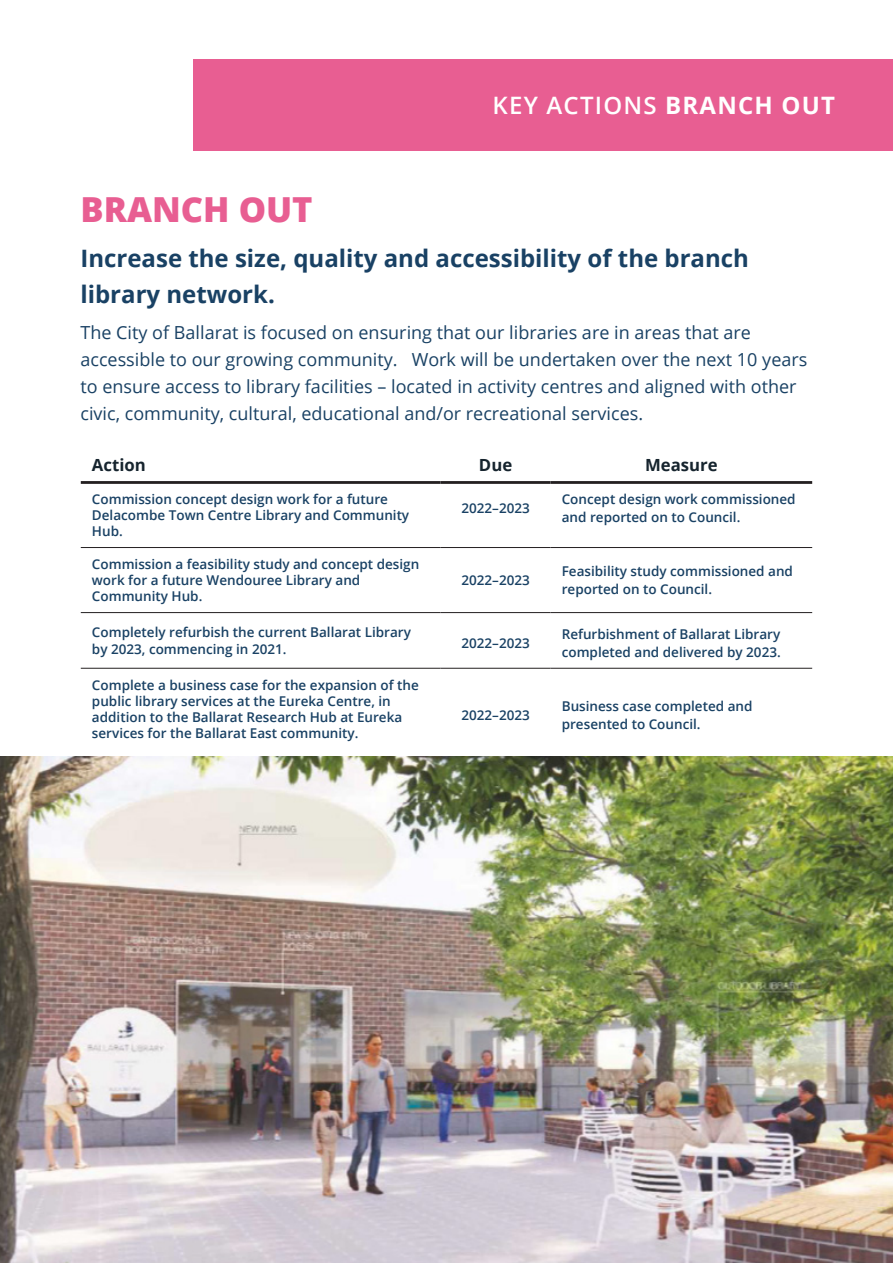
<style>
.page{position:relative;width:893px;height:1263px;background:#fff}
.page>*{position:absolute;margin:0;border:0;box-sizing:border-box;transform-origin:0 0}
.Body_Text{font:800 34.5px "Open Sans";color:#e85e92}
.Body_Text-2{font:700 24px/36px "Open Sans";color:#194164}
.Chapter_Title_-_Alig{font:600 24px "Open Sans";letter-spacing:.05em;color:#fff}
.Body_Text-3{font:18px/27px "Open Sans";color:#194164}
.Content___Center{font:700 16.8px "Open Sans";color:#16242e}
.Content___Left{font:700 16.8px "Open Sans";color:#16242e}
.Content___Left-2{font:600 13.5px/16.2px "Open Sans";color:#194164}
.Byline_Title_-_Align{font:600 13.5px/18px "Open Sans";color:#194164}
.s1{font-weight:700}
</style>
<div class="page">
<div style="left:194px;top:59px;width:699px;height:92px;background:#e85e92"></div>
<hr style="left:81px;top:481px;width:360px;height:3px;background:#231f20">
<hr style="left:441px;top:481px;width:110px;height:3px;background:#231f20">
<hr style="left:551px;top:481px;width:261px;height:3px;background:#231f20">
<hr style="left:81px;top:547px;width:360px;height:1px;background:#231f20">
<hr style="left:441px;top:547px;width:110px;height:1px;background:#231f20">
<hr style="left:551px;top:547px;width:261px;height:1px;background:#231f20">
<hr style="left:81px;top:612px;width:360px;height:1px;background:#231f20">
<hr style="left:441px;top:612px;width:110px;height:1px;background:#231f20">
<hr style="left:551px;top:612px;width:261px;height:1px;background:#231f20">
<hr style="left:81px;top:668px;width:360px;height:1px;background:#231f20">
<hr style="left:441px;top:668px;width:110px;height:1px;background:#231f20">
<hr style="left:551px;top:668px;width:261px;height:1px;background:#231f20">
<img style="left:0;top:757px;width:893px;height:506px">
<p class="Chapter_Title_-_Alig" style="left:493px;top:89px;width:344px">KEY ACTIONS <span class="s1">BRANCH OUT</span></p>
<p class="Body_Text" style="left:80px;top:183px;width:234px">BRANCH OUT</p>
<p class="Body_Text-2" style="left:80px;top:240px;width:670px">Increase the size, quality and accessibility of the branch library network.</p>
<p class="Body_Text-3" style="left:80px;top:319px;width:728px">The City of Ballarat is focused on ensuring that our libraries are in areas that are accessible to our growing community. Work will be undertaken over the next 10 years to ensure access to library facilities – located in activity centres and aligned with other civic, community, cultural, educational and/or recreational services.</p>
<p class="Content___Left" style="left:92px;top:453px;width:55px">Action</p>
<p class="Content___Center" style="left:479px;top:453px;width:35px">Due</p>
<p class="Content___Center" style="left:645px;top:453px;width:74px">Measure</p>
<p class="Content___Left-2" style="left:92px;top:491px;width:319px">Commission concept design work for a future<br>Delacombe Town Centre Library and Community<br>Hub.</p>
<p class="Byline_Title_-_Align" style="left:461px;top:499px;width:70px">2022–2023</p>
<p class="Byline_Title_-_Align" style="left:562px;top:490px;width:235px">Concept design work commissioned and reported on to Council.</p>
<p class="Content___Left-2" style="left:92px;top:556px;width:329px">Commission a feasibility study and concept design work for a future Wendouree Library and<br>Community Hub.</p>
<p class="Byline_Title_-_Align" style="left:461px;top:571px;width:70px">2022–2023</p>
<p class="Byline_Title_-_Align" style="left:562px;top:562px;width:233px">Feasibility study commissioned and reported on to Council.</p>
<p class="Content___Left-2" style="left:92px;top:624px;width:320px">Completely refurbish the current Ballarat Library by 2023, commencing in 2021.</p>
<p class="Byline_Title_-_Align" style="left:461px;top:634px;width:70px">2022–2023</p>
<p class="Byline_Title_-_Align" style="left:562px;top:625px;width:221px">Refurbishment of Ballarat Library completed and delivered by 2023.</p>
<p class="Content___Left-2" style="left:92px;top:676px;width:328px">Complete a business case for the expansion of the public library services at the Eureka Centre, in addition to the Ballarat Research Hub at Eureka services for the Ballarat East community.</p>
<p class="Byline_Title_-_Align" style="left:461px;top:706px;width:70px">2022–2023</p>
<p class="Byline_Title_-_Align" style="left:562px;top:697px;width:192px">Business case completed and presented to Council.</p>
</div>
